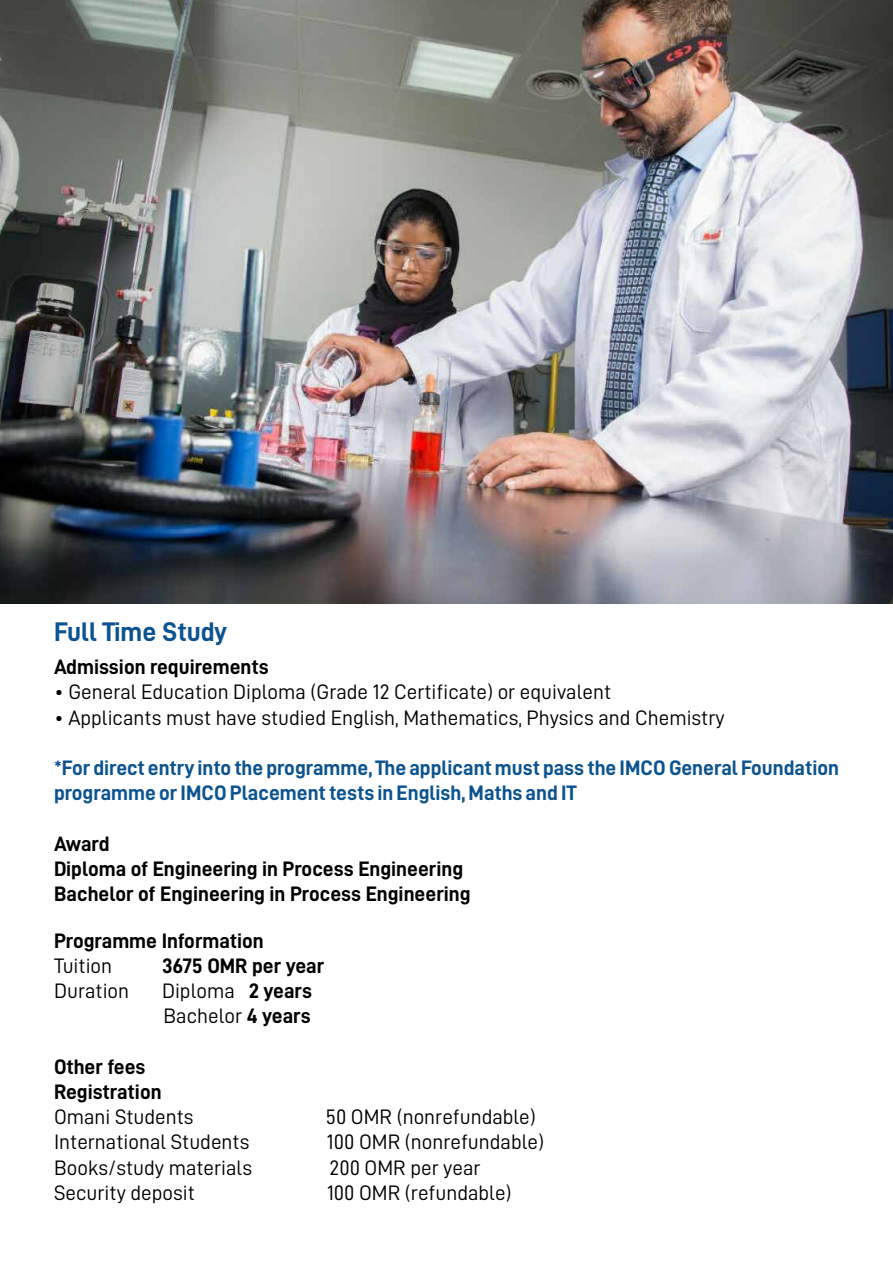
<style>
.page{position:relative;width:893px;height:1263px;background:#fff}
.page>*{position:absolute;margin:0;border:0;box-sizing:border-box;transform-origin:0 0}
.t1{font:27px "D DIN Bold";color:#0b5390}
.t2{font:21px/25.2px "D DIN";color:#000}
.t3{font:21px/25.2px "D DIN Bold";color:#000}
.t4{font:21px/25.2px "D DIN Bold";color:#0b5390}
.s1{font-family:"D DIN Bold"}
</style>
<div class="page">
<img style="left:0;top:0;width:893px;height:604px">
<p class="t1" style="left:54px;top:617px;width:175px">Full Time Study</p>
<p class="t3" style="left:54px;top:654px;width:216px">Admission requirements</p>
<p class="t2" style="left:54px;top:679px;width:559px">• General Education Diploma (Grade 12 Certificate) or equivalent</p>
<p class="t2" style="left:54px;top:704px;width:672px">• Applicants must have studied English, Mathematics, Physics and Chemistry</p>
<p class="t4" style="left:54px;top:755px;width:786px">*For direct entry into the programme, The applicant must pass the IMCO General Foundation programme or IMCO Placement tests in English, Maths and IT</p>
<p class="t3" style="left:54px;top:830px;width:418px">Award<br>Diploma of Engineering in Process Engineering<br>Bachelor of Engineering in Process Engineering</p>
<p class="t3" style="left:54px;top:927px;width:211px">Programme Information</p>
<p class="t2" style="left:54px;top:953px;width:60px">Tuition</p>
<p class="t3" style="left:162px;top:953px;width:164px">3675 OMR per year</p>
<p class="t2" style="left:54px;top:978px;width:77px">Duration</p>
<p class="t2" style="left:162px;top:978px;width:151px">Diploma <span class="s1">2 years<br></span>Bachelor <span class="s1">4 years</span></p>
<p class="t3" style="left:54px;top:1053px;width:109px">Other fees<br>Registration</p>
<p class="t2" style="left:54px;top:1104px;width:141px">Omani Students</p>
<p class="t2" style="left:326px;top:1104px;width:212px">50 OMR (nonrefundable)</p>
<p class="t2" style="left:54px;top:1129px;width:197px">International Students</p>
<p class="t2" style="left:327px;top:1129px;width:219px">100 OMR (nonrefundable)</p>
<p class="t2" style="left:54px;top:1154px;width:200px">Books/study materials</p>
<p class="t2" style="left:330px;top:1154px;width:153px">200 OMR per year</p>
<p class="t2" style="left:54px;top:1180px;width:142px">Security deposit</p>
<p class="t2" style="left:327px;top:1180px;width:186px">100 OMR (refundable)</p>
</div>
